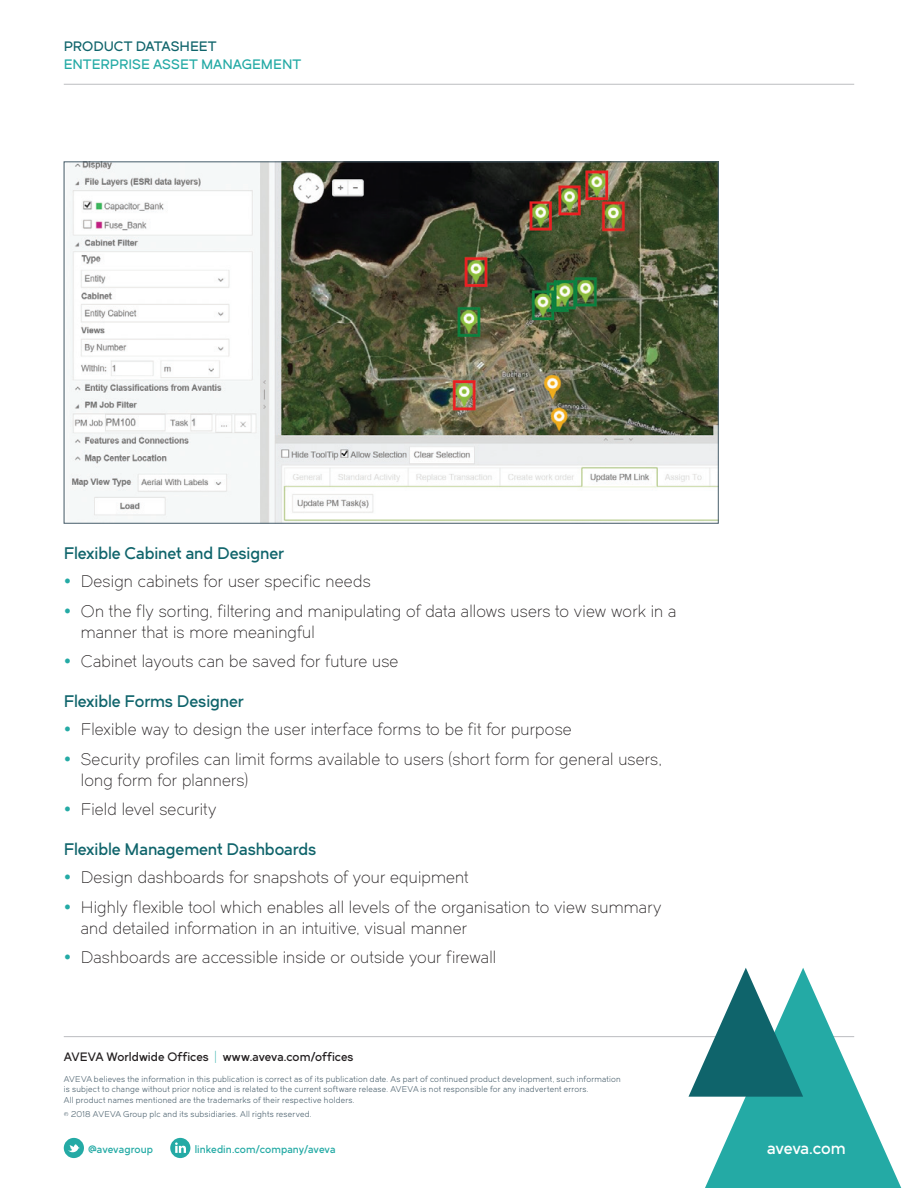
<style>
.page{position:relative;width:918px;height:1188px;background:#fff}
.page>*{position:absolute;margin:0;border:0;box-sizing:border-box;transform-origin:0 0}
.t1{font:16.5px/21px "Dual 300";letter-spacing:.015em;color:#231f20}
.Subhead_3{font:16.5px "Dual 600";letter-spacing:-.01em;color:#0f646b}
.t2{font:16.5px "Dual 600";letter-spacing:-.015em;color:#fff}
.t3{font:13.5px "Dual 600";color:#24aaa5}
.t4{font:13.5px "Dual 600";color:#0f646b}
.t5{font:12px "Dual 600";letter-spacing:.005em;color:#231f20}
.t6{font:10.5px "Dual 600";letter-spacing:.005em;color:#24aaa5}
.t7{font:8.25px/10.5px "Dual 400";letter-spacing:.03em;color:#485e6b}
.s1{font-family:"Dual 300";color:#24aaa5}
</style>
<div class="page">
<hr style="left:64px;top:1036px;width:790px;height:1px;background:#bcbdc0">
<svg style="left:705px;top:968px;width:197px;height:220px;fill:#24aaa5"></svg>
<svg style="left:689px;top:968px;width:114px;height:129px"></svg>
<div style="left:64px;top:1138px;width:20px;height:20px;background:#24aaa5;border-radius:50%"></div>
<svg style="left:68px;top:1144px;width:12px;height:9px"></svg>
<div style="left:170px;top:1138px;width:20px;height:20px;background:#24aaa5;border-radius:50%"></div>
<svg style="left:175px;top:1142px;width:11px;height:11px"></svg>
<img style="left:70px;top:163px;width:647px;height:359px">
<hr style="left:64px;top:84px;width:790px;height:1px;background:#bcbdc0">
<p class="t4" style="left:64px;top:38px;width:154px">PRODUCT DATASHEET</p>
<p class="t3" style="left:64px;top:56px;width:239px">ENTERPRISE ASSET MANAGEMENT</p>
<p class="Subhead_3" style="left:64px;top:542px;width:222px">Flexible Cabinet and Designer</p>
<p class="t1" style="left:81px;top:571px;width:291px">Design cabinets for user specific needs</p>
<p class="t1" style="left:81px;top:601px;width:597px">On the fly sorting, filtering and manipulating of data allows users to view work in a manner that is more meaningful</p>
<p class="t1" style="left:81px;top:651px;width:319px">Cabinet layouts can be saved for future use</p>
<p class="Subhead_3" style="left:64px;top:690px;width:182px">Flexible Forms Designer</p>
<p class="t1" style="left:81px;top:719px;width:492px">Flexible way to design the user interface forms to be fit for purpose</p>
<p class="t1" style="left:81px;top:749px;width:582px">Security profiles can limit forms available to users (short form for general users, long form for planners)</p>
<p class="t1" style="left:81px;top:799px;width:137px">Field level security</p>
<p class="Subhead_3" style="left:64px;top:838px;width:254px">Flexible Management Dashboards</p>
<p class="t1" style="left:81px;top:867px;width:389px">Design dashboards for snapshots of your equipment</p>
<p class="t1" style="left:81px;top:897px;width:582px">Highly flexible tool which enables all levels of the organisation to view summary and detailed information in an intuitive, visual manner</p>
<p class="t1" style="left:81px;top:947px;width:417px">Dashboards are accessible inside or outside your firewall</p>
<p class="t5" style="left:64px;top:1049px;width:291px">AVEVA Worldwide Offices <span class="s1">|</span> www.aveva.com/offices</p>
<p class="t7" style="left:64px;top:1073px;width:559px">AVEVA believes the information in this publication is correct as of its publication date. As part of continued product development, such information is subject to change without prior notice and is related to the current software release. AVEVA is not responsible for any inadvertent errors.<br>All product names mentioned are the trademarks of their respective holders.</p>
<p class="t7" style="left:64px;top:1109px;width:249px">© 2018 AVEVA Group plc and its subsidiaries. All rights reserved.</p>
<p class="t6" style="left:88px;top:1143px;width:66px">@avevagroup</p>
<p class="t6" style="left:195px;top:1143px;width:142px">linkedin.com/company/aveva</p>
<p class="t2" style="left:767px;top:1138px;width:80px">aveva.com</p>
</div>
